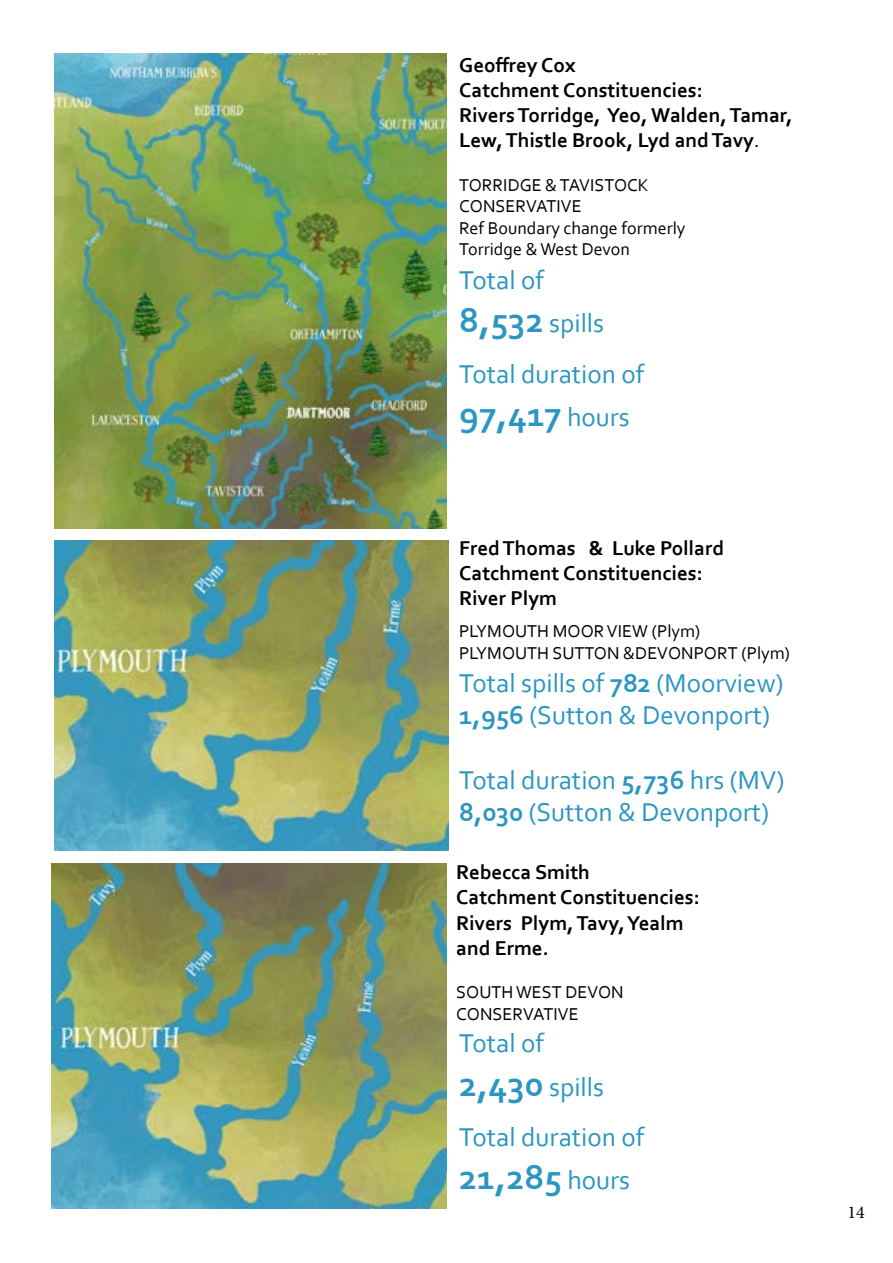
<style>
.page{position:relative;width:893px;height:1263px;background:#fff}
.page>*{position:absolute;margin:0;border:0;box-sizing:border-box;transform-origin:0 0}
.t1{font:700 36px "Corbel";color:#2b96c1}
.t2{font:27px/43.2px "Corbel";color:#2b96c1}
.t3{font:700 21px/25.2px "Corbel";color:#000}
.t4{font:18px/21.6px "Corbel";color:#000}
.t5{font:18px "Minion Pro";color:#000}
.s1{font-weight:400}
.s2{font-weight:700;font-size:36px}
.s3{font-weight:400;font-size:27px}
.s4{font-weight:700}
</style>
<div class="page">
<img style="left:52px;top:863px;width:394px;height:346px">
<img style="left:54px;top:54px;width:392px;height:475px">
<img style="left:54px;top:540px;width:395px;height:310px">
<p class="t3" style="left:459px;top:52px;width:335px">Geoffrey Cox<br>Catchment Constituencies:<br>Rivers Torridge, Yeo, Walden, Tamar,<br>Lew, Thistle Brook, Lyd and Tavy<span class="s1">.</span></p>
<p class="t4" style="left:459px;top:173px;width:228px">TORRIDGE &amp; TAVISTOCK<br>CONSERVATIVE<br>Ref Boundary change formerly<br>Torridge &amp; West Devon</p>
<p class="t2" style="left:459px;top:258px;width:146px">Total of<br><span class="s2">8,532</span> spills</p>
<p class="t2" style="left:459px;top:351px;width:187px">Total duration of</p>
<h1 class="t1" style="left:459px;top:391px;width:172px">97,417 <span class="s3">hours</span></h1>
<p class="t3" style="left:459px;top:534px;width:266px">Fred Thomas &amp; Luke Pollard<br>Catchment Constituencies:<br>River Plym</p>
<p class="t4" style="left:459px;top:620px;width:332px">PLYMOUTH MOOR VIEW (Plym)<br>PLYMOUTH SUTTON &amp;DEVONPORT (Plym)</p>
<p class="t2" style="left:459px;top:666px;width:326px;line-height:32.4px">Total spills of <span class="s4">782</span> (Moorview)<br><span class="s4">1,956</span> (Sutton &amp; Devonport)</p>
<p class="t2" style="left:459px;top:763px;width:327px;line-height:32.4px">Total duration <span class="s4">5,736</span> hrs (MV)<br><span class="s4">8,030</span> (Sutton &amp; Devonport)</p>
<p class="t3" style="left:456px;top:859px;width:245px">Rebecca Smith<br>Catchment Constituencies:<br>Rivers Plym, Tavy, Yealm and Erme.</p>
<p class="t4" style="left:456px;top:981px;width:169px">SOUTH WEST DEVON<br>CONSERVATIVE</p>
<p class="t2" style="left:459px;top:1021px;width:146px">Total of<br><span class="s2">2,430</span> spills</p>
<p class="t2" style="left:459px;top:1115px;width:187px">Total duration of</p>
<h1 class="t1" style="left:459px;top:1155px;width:172px">21,285 <span class="s3">hours</span></h1>
<p class="t5" style="left:847px;top:1200px;width:19px">14</p>
</div>
